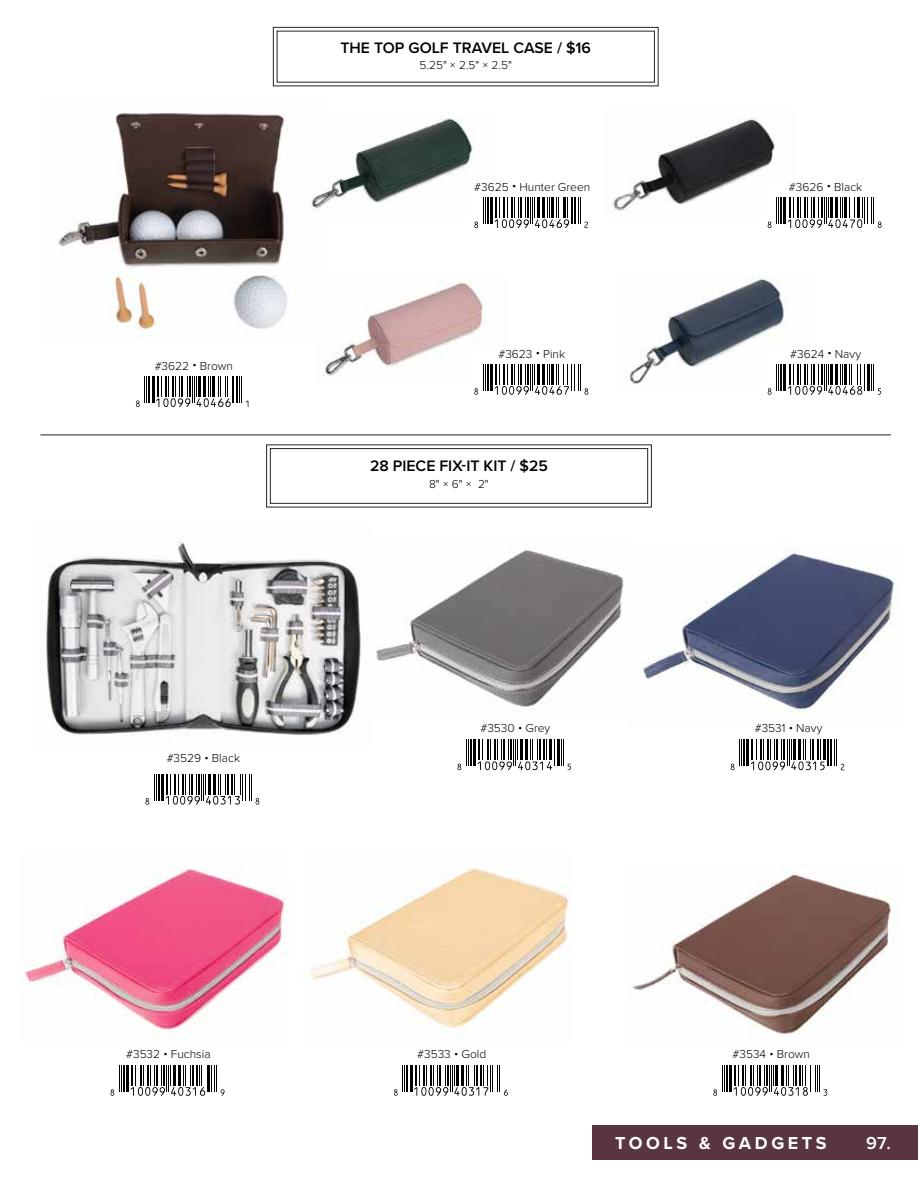
<style>
.page{position:relative;width:918px;height:1188px;background:#fff}
.page>*{position:absolute;margin:0;border:0;box-sizing:border-box;transform-origin:0 0}
.t1{font:700 18px "Proxima Nova";letter-spacing:.2em;color:#fff}
.t2{font:600 18px "Proxima Nova";color:#fff}
.t3{font:600 15.75px "Proxima Nova";color:#000}
.t4{font:300 12px "Proxima Nova";color:#000}
</style>
<div class="page">
<div style="left:592px;top:1125px;width:326px;height:35px;background:#593441"></div>
<svg style="left:273px;top:27px;width:386px;height:60px"></svg>
<img style="left:58px;top:113px;width:230px;height:226px">
<img style="left:324px;top:282px;width:161px;height:95px">
<img style="left:624px;top:278px;width:164px;height:110px">
<img style="left:311px;top:117px;width:163px;height:94px">
<img style="left:613px;top:117px;width:162px;height:94px">
<hr style="left:40px;top:435px;width:851px;height:1px;background:#20242b">
<hr style="left:152px;top:376px;width:2px;height:27px;background:#000">
<hr style="left:232px;top:376px;width:2px;height:27px;background:#000">
<hr style="left:236px;top:376px;width:2px;height:27px;background:#000">
<svg style="left:136px;top:376px;width:14px;height:31px"></svg>
<svg style="left:156px;top:376px;width:75px;height:31px"></svg>
<svg style="left:239px;top:376px;width:9px;height:31px"></svg>
<div style="left:470px;top:351px;width:124px;height:58px;background:#fff"></div>
<hr style="left:487px;top:364px;width:2px;height:27px;background:#000">
<hr style="left:490px;top:364px;width:3px;height:27px;background:#000">
<svg style="left:474px;top:364px;width:12px;height:31px"></svg>
<svg style="left:495px;top:364px;width:93px;height:31px"></svg>
<div style="left:764px;top:351px;width:124px;height:58px;background:#fff"></div>
<hr style="left:780px;top:364px;width:2px;height:27px;background:#000">
<hr style="left:784px;top:364px;width:2px;height:27px;background:#000">
<hr style="left:867px;top:364px;width:3px;height:27px;background:#000">
<svg style="left:768px;top:364px;width:11px;height:31px"></svg>
<svg style="left:788px;top:364px;width:77px;height:31px"></svg>
<svg style="left:871px;top:364px;width:10px;height:31px"></svg>
<div style="left:470px;top:184px;width:124px;height:58px;background:#fff"></div>
<hr style="left:487px;top:197px;width:2px;height:27px;background:#000">
<hr style="left:490px;top:197px;width:3px;height:27px;background:#000">
<hr style="left:574px;top:197px;width:2px;height:27px;background:#000">
<svg style="left:474px;top:197px;width:12px;height:31px"></svg>
<svg style="left:495px;top:197px;width:77px;height:31px"></svg>
<svg style="left:578px;top:197px;width:10px;height:31px"></svg>
<div style="left:764px;top:184px;width:124px;height:58px;background:#fff"></div>
<hr style="left:780px;top:197px;width:2px;height:27px;background:#000">
<hr style="left:784px;top:197px;width:2px;height:27px;background:#000">
<svg style="left:768px;top:197px;width:11px;height:31px"></svg>
<svg style="left:788px;top:197px;width:94px;height:31px"></svg>
<hr style="left:158px;top:774px;width:2px;height:26px;background:#000">
<hr style="left:161px;top:774px;width:3px;height:26px;background:#000">
<svg style="left:145px;top:774px;width:12px;height:31px"></svg>
<svg style="left:166px;top:774px;width:93px;height:31px"></svg>
<hr style="left:470px;top:739px;width:2px;height:27px;background:#000">
<hr style="left:473px;top:739px;width:3px;height:27px;background:#000">
<hr style="left:557px;top:739px;width:3px;height:27px;background:#000">
<svg style="left:457px;top:739px;width:12px;height:31px"></svg>
<svg style="left:478px;top:739px;width:77px;height:31px"></svg>
<svg style="left:561px;top:739px;width:10px;height:31px"></svg>
<hr style="left:743px;top:739px;width:2px;height:27px;background:#000">
<hr style="left:747px;top:739px;width:2px;height:27px;background:#000">
<hr style="left:823px;top:739px;width:3px;height:21px;background:#000">
<hr style="left:827px;top:739px;width:2px;height:27px;background:#000">
<hr style="left:830px;top:739px;width:2px;height:27px;background:#000">
<svg style="left:731px;top:739px;width:11px;height:31px"></svg>
<svg style="left:751px;top:739px;width:74px;height:31px"></svg>
<svg style="left:834px;top:739px;width:10px;height:31px"></svg>
<hr style="left:123px;top:1065px;width:2px;height:27px;background:#000">
<hr style="left:126px;top:1065px;width:3px;height:27px;background:#000">
<hr style="left:207px;top:1065px;width:2px;height:27px;background:#000">
<svg style="left:110px;top:1065px;width:12px;height:31px"></svg>
<svg style="left:131px;top:1065px;width:74px;height:31px"></svg>
<svg style="left:211px;top:1065px;width:14px;height:31px"></svg>
<hr style="left:410px;top:1065px;width:2px;height:27px;background:#000">
<svg style="left:394px;top:1065px;width:14px;height:31px"></svg>
<svg style="left:414px;top:1065px;width:94px;height:31px"></svg>
<hr style="left:726px;top:1065px;width:2px;height:27px;background:#000">
<hr style="left:729px;top:1065px;width:3px;height:27px;background:#000">
<svg style="left:713px;top:1065px;width:12px;height:31px"></svg>
<svg style="left:734px;top:1065px;width:93px;height:31px"></svg>
<img style="left:46px;top:541px;width:315px;height:196px">
<img style="left:376px;top:550px;width:248px;height:160px">
<img style="left:642px;top:549px;width:254px;height:164px">
<img style="left:23px;top:869px;width:266px;height:163px">
<img style="left:309px;top:868px;width:260px;height:160px">
<img style="left:633px;top:865px;width:261px;height:171px">
<svg style="left:266px;top:444px;width:386px;height:64px"></svg>
<div style="left:270px;top:448px;width:378px;height:56px;border:1px solid #20242b"></div>
<h2 class="t3" style="left:340px;top:36px;width:252px">THE TOP GOLF TRAVEL CASE / $16</h2>
<p class="t4" style="left:419px;top:56px;width:94px">5.25" × 2.5" × 2.5"</p>
<p class="t4" style="left:155px;top:357px;width:80px">#3622 • Brown</p>
<p class="t4" style="left:167px;top:749px;width:75px">#3529 • Black</p>
<p class="t4" style="left:474px;top:178px;width:118px">#3625 • Hunter Green</p>
<p class="t4" style="left:789px;top:178px;width:75px">#3626 • Black</p>
<p class="t4" style="left:498px;top:345px;width:68px">#3623 • Pink</p>
<h2 class="t3" style="left:370px;top:454px;width:179px">28 PIECE FIX-IT KIT / $25</h2>
<p class="t4" style="left:429px;top:475px;width:61px">8" × 6" × 2"</p>
<p class="t4" style="left:790px;top:345px;width:72px">#3624 • Navy</p>
<p class="t4" style="left:480px;top:719px;width:71px">#3530 • Grey</p>
<p class="t4" style="left:755px;top:719px;width:69px">#3531 • Navy</p>
<p class="t4" style="left:126px;top:1046px;width:86px">#3532 • Fuchsia</p>
<p class="t4" style="left:417px;top:1046px;width:71px">#3533 • Gold</p>
<p class="t4" style="left:733px;top:1046px;width:79px">#3534 • Brown</p>
<h1 class="t1" style="left:615px;top:1130px;width:213px">TOOLS &amp; GADGETS</h1>
<h1 class="t2" style="left:866px;top:1130px;width:26px">97.</h1>
</div>
